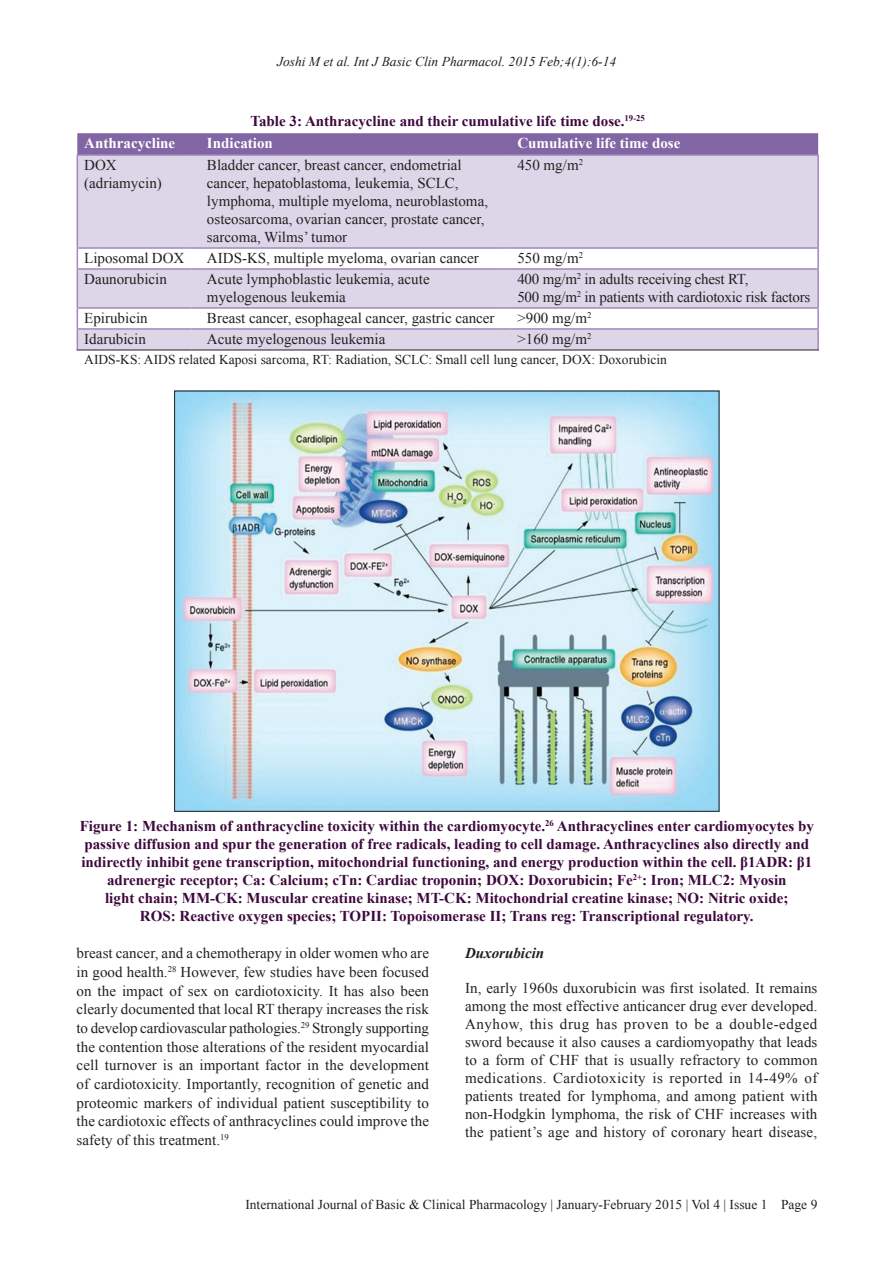
<style>
.page{position:relative;width:894px;height:1263px;background:#fff}
.page>*{position:absolute;margin:0;border:0;box-sizing:border-box;transform-origin:0 0}
.TX{font:15px/18.8px "Times New Roman";letter-spacing:.005em;color:#231f20;text-align:justify}
.FGC{font:700 15px/18px "Times New Roman";color:#3e083e;text-align:center}
.TB{font:15px/18px "Times New Roman";color:#231f20}
.TT{font:700 15px "Times New Roman";color:#3e083e}
.TCH{font:700 15px "Times New Roman";color:#fff}
.TBL{font:15px "Times New Roman";color:#231f20}
.t1{font:italic 700 15px "Times New Roman";color:#231f20}
.TFN{font:13.5px "Times New Roman";color:#231f20}
.t2{font:italic 13.5px "Times New Roman";color:#231f20}
</style>
<div class="page">
<svg style="left:78px;top:156px;width:739px;height:193px;fill:#ddd6e8"></svg>
<hr style="left:76px;top:247px;width:115px;height:2px;background:#a08aba">
<svg style="left:191px;top:247px;width:9px;height:2px"></svg>
<hr style="left:200px;top:247px;width:301px;height:2px;background:#a08aba">
<svg style="left:501px;top:247px;width:9px;height:2px"></svg>
<hr style="left:510px;top:247px;width:308px;height:2px;background:#a08aba">
<hr style="left:76px;top:268px;width:115px;height:2px;background:#a08aba">
<svg style="left:191px;top:268px;width:9px;height:2px"></svg>
<hr style="left:200px;top:268px;width:301px;height:2px;background:#a08aba">
<svg style="left:501px;top:268px;width:9px;height:2px"></svg>
<hr style="left:510px;top:268px;width:308px;height:2px;background:#a08aba">
<hr style="left:76px;top:307px;width:115px;height:2px;background:#a08aba">
<svg style="left:191px;top:307px;width:9px;height:2px"></svg>
<hr style="left:200px;top:307px;width:301px;height:2px;background:#a08aba">
<svg style="left:501px;top:307px;width:9px;height:2px"></svg>
<hr style="left:510px;top:307px;width:308px;height:2px;background:#a08aba">
<hr style="left:76px;top:349px;width:115px;height:1px;background:#231f20">
<hr style="left:200px;top:349px;width:301px;height:1px;background:#231f20">
<hr style="left:510px;top:349px;width:308px;height:1px;background:#231f20">
<hr style="left:76px;top:156px;width:2px;height:91px;background:#a08aba">
<hr style="left:817px;top:156px;width:1px;height:91px;background:#a08aba">
<svg style="left:76px;top:249px;width:2px;height:19px"></svg>
<svg style="left:817px;top:249px;width:1px;height:19px"></svg>
<hr style="left:76px;top:270px;width:2px;height:37px;background:#a08aba">
<hr style="left:817px;top:270px;width:1px;height:37px;background:#a08aba">
<svg style="left:76px;top:309px;width:2px;height:40px"></svg>
<svg style="left:817px;top:309px;width:1px;height:40px"></svg>
<hr style="left:76px;top:328px;width:115px;height:2px;background:#a08aba">
<svg style="left:191px;top:328px;width:9px;height:2px"></svg>
<hr style="left:200px;top:328px;width:301px;height:2px;background:#a08aba">
<svg style="left:501px;top:328px;width:9px;height:2px"></svg>
<hr style="left:510px;top:328px;width:308px;height:2px;background:#a08aba">
<hr style="left:76px;top:154px;width:115px;height:2px;background:#a08aba">
<svg style="left:77px;top:133px;width:740px;height:23px;background:#8468a6"></svg>
<hr style="left:510px;top:154px;width:308px;height:2px;background:#a08aba">
<img style="left:176px;top:393px;width:541px;height:416px">
<p class="t2" style="left:277px;top:52px;width:340px">Joshi M et al. Int J Basic Clin Pharmacol. 2015 Feb;4(1):6-14</p>
<p class="TT" style="left:250px;top:110px;width:396px">Table 3: Anthracycline and their cumulative life time dose.<sup>19‑25</sup></p>
<p class="TCH" style="left:84px;top:133px;width:92px">Anthracycline</p>
<p class="TCH" style="left:207px;top:133px;width:67px">Indication</p>
<p class="TCH" style="left:517px;top:133px;width:164px">Cumulative life time dose</p>
<p class="TB" style="left:84px;top:156px;width:79px">DOX (adriamycin)</p>
<p class="TB" style="left:207px;top:156px;width:282px">Bladder cancer, breast cancer, endometrial cancer, hepatoblastoma, leukemia, SCLC, lymphoma, multiple myeloma, neuroblastoma, osteosarcoma, ovarian cancer, prostate cancer, sarcoma, Wilms’ tumor</p>
<p class="TB" style="left:517px;top:156px;width:67px">450 mg/m<sup>2</sup></p>
<p class="TB" style="left:84px;top:249px;width:102px">Liposomal DOX</p>
<p class="TB" style="left:207px;top:249px;width:273px">AIDS‑KS, multiple myeloma, ovarian cancer</p>
<p class="TB" style="left:517px;top:249px;width:67px">550 mg/m<sup>2</sup></p>
<p class="TB" style="left:84px;top:270px;width:84px">Daunorubicin</p>
<p class="TB" style="left:207px;top:270px;width:224px">Acute lymphoblastic leukemia, acute myelogenous leukemia</p>
<p class="TB" style="left:517px;top:270px;width:294px">400 mg/m<sup>2</sup> in adults receiving chest RT,<br>500 mg/m<sup>2</sup> in patients with cardiotoxic risk factors</p>
<p class="TB" style="left:84px;top:309px;width:65px">Epirubicin</p>
<p class="TB" style="left:207px;top:309px;width:289px">Breast cancer, esophageal cancer, gastric cancer</p>
<p class="TB" style="left:517px;top:309px;width:76px">&gt;900 mg/m<sup>2</sup></p>
<p class="TBL" style="left:84px;top:328px;width:63px">Idarubicin</p>
<p class="TBL" style="left:207px;top:328px;width:180px">Acute myelogenous leukemia</p>
<p class="TBL" style="left:517px;top:328px;width:76px">&gt;160 mg/m<sup>2</sup></p>
<p class="TFN" style="left:84px;top:350px;width:584px">AIDS‑KS: AIDS related Kaposi sarcoma, RT: Radiation, SCLC: Small cell lung cancer, DOX: Doxorubicin</p>
<p class="FGC" style="left:80px;top:816px;width:735px">Figure 1: Mechanism of anthracycline toxicity within the cardiomyocyte.<sup>26</sup> Anthracyclines enter cardiomyocytes by passive diffusion and spur the generation of free radicals, leading to cell damage. Anthracyclines also directly and indirectly inhibit gene transcription, mitochondrial functioning, and energy production within the cell. β1ADR: β1 adrenergic receptor; Ca: Calcium; cTn: Cardiac troponin; DOX: Doxorubicin; Fe<sup>2+</sup>: Iron; MLC2: Myosin<br>light chain; MM-CK: Muscular creatine kinase; MT-CK: Mitochondrial creatine kinase; NO: Nitric oxide;<br>ROS: Reactive oxygen species; TOPII: Topoisomerase II; Trans reg: Transcriptional regulatory.</p>
<p class="TX" style="left:76px;top:943px;width:354px">breast cancer, and a chemotherapy in older women who are in good health.<sup>28</sup> However, few studies have been focused on the impact of sex on cardiotoxicity. It has also been clearly documented that local RT therapy increases the risk to develop cardiovascular pathologies.<sup>29</sup> Strongly supporting the contention those alterations of the resident myocardial cell turnover is an important factor in the development of cardiotoxicity. Importantly, recognition of genetic and proteomic markers of individual patient susceptibility to the cardiotoxic effects of anthracyclines could improve the safety of this treatment.<sup>19</sup></p>
<h2 class="t1" style="left:465px;top:942px;width:81px">Duxorubicin</h2>
<p class="TX" style="left:465px;top:978px;width:354px;line-height:18px">In, early 1960s duxorubicin was first isolated. It remains among the most effective anticancer drug ever developed.<br>Anyhow, this drug has proven to be a double-edged sword because it also causes a cardiomyopathy that leads to a form of CHF that is usually refractory to common medications. Cardiotoxicity is reported in 14-49% of patients treated for lymphoma, and among patient with non-Hodgkin lymphoma, the risk of CHF increases with the patient’s age and history of coronary heart disease,</p>
<p class="TFN" style="left:245px;top:1194px;width:573px">International Journal of Basic &amp; Clinical Pharmacology | January-February 2015 | Vol 4 | Issue 1 Page 9</p>
</div>
